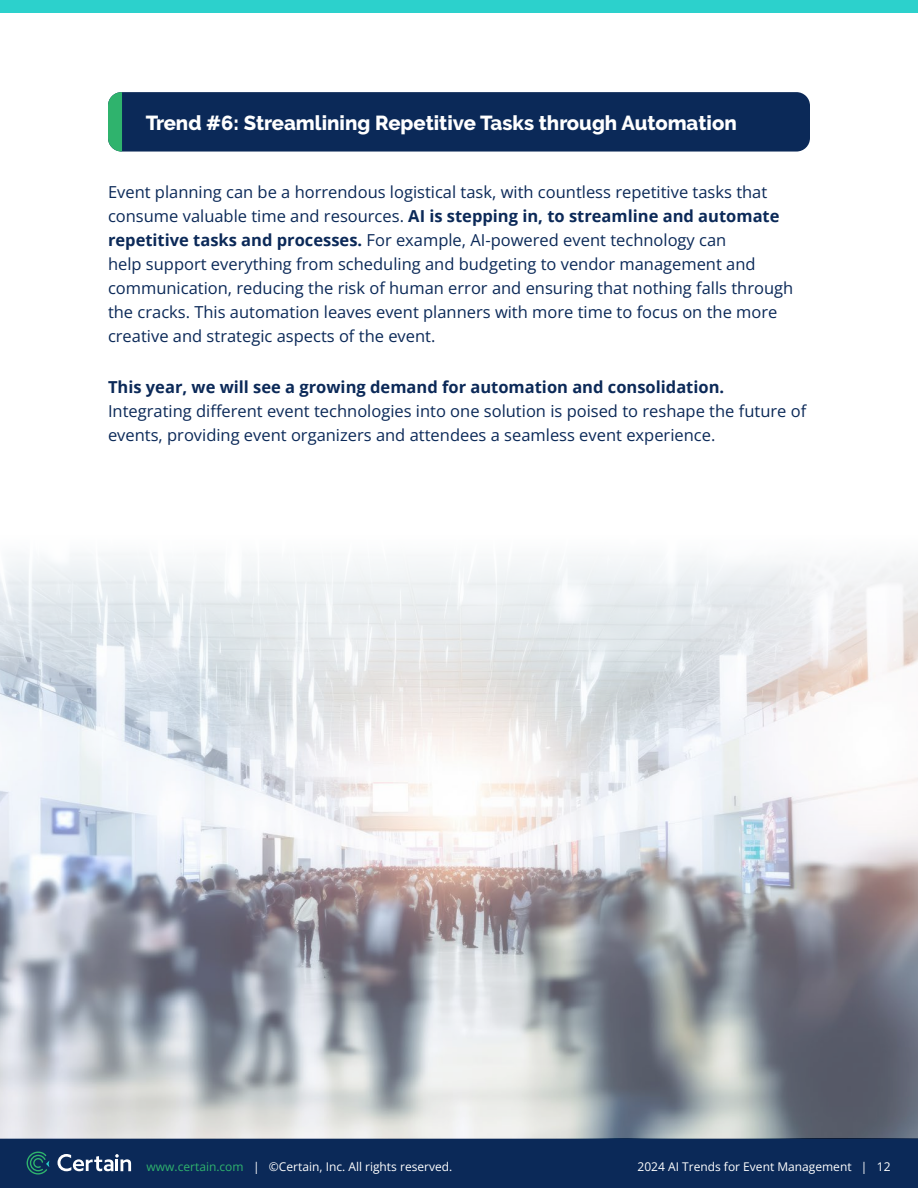
<style>
.page{position:relative;width:918px;height:1188px;background:#fff}
.page>*{position:absolute;margin:0;border:0;box-sizing:border-box;transform-origin:0 0}
.Header_-_white{font:800 20.25px "Raleway";color:#fff}
.Body_-_New{font:16.5px/24px "Open Sans";color:#0b2958}
.t1{font:12px "Open Sans";color:#fff}
.s1{font-weight:700}
.s2{color:#2fb36d}
</style>
<div class="page">
<div style="left:0;top:0;width:918px;height:13px;background:#2cd1cc"></div>
<div style="left:0;top:1138px;width:918px;height:50px;background:#0b2958"></div>
<svg style="left:58px;top:1154px;width:73px;height:17px"></svg>
<svg style="left:26px;top:1151px;width:23px;height:24px"></svg>
<div style="left:108px;top:92px;width:702px;height:60px;background:#0b2958;border-radius:13px"></div>
<svg style="left:108px;top:92px;width:14px;height:60px"></svg>
<img style="left:0;top:699px;width:918px;height:439px">
<svg style="left:0;top:554px;width:918px;height:145px"></svg>
<p class="Header_-_white" style="left:146px;top:111px;width:592px">Trend #6: Streamlining Repetitive Tasks through Automation</p>
<p class="Body_-_New" style="left:108px;top:180px;width:687px">Event planning can be a horrendous logistical task, with countless repetitive tasks that consume valuable time and resources. <span class="s1">AI is stepping in, to streamline and automate repetitive tasks and processes.</span> For example, AI-powered event technology can<br>help support everything from scheduling and budgeting to vendor management and communication, reducing the risk of human error and ensuring that nothing falls through the cracks. This automation leaves event planners with more time to focus on the more creative and strategic aspects of the event.</p>
<p class="Body_-_New" style="left:108px;top:375px;width:700px"><span class="s1">This year, we will see a growing demand for automation and consolidation.<br></span>Integrating different event technologies into one solution is poised to reshape the future of events, providing event organizers and attendees a seamless event experience.</p>
<p class="t1" style="left:147px;top:1159px;width:307px"><span class="s2">www.certain.com</span> | ©Certain, Inc. All rights reserved.</p>
<p class="t1" style="left:638px;top:1159px;width:255px">2024 AI Trends for Event Management | 12</p>
</div>
